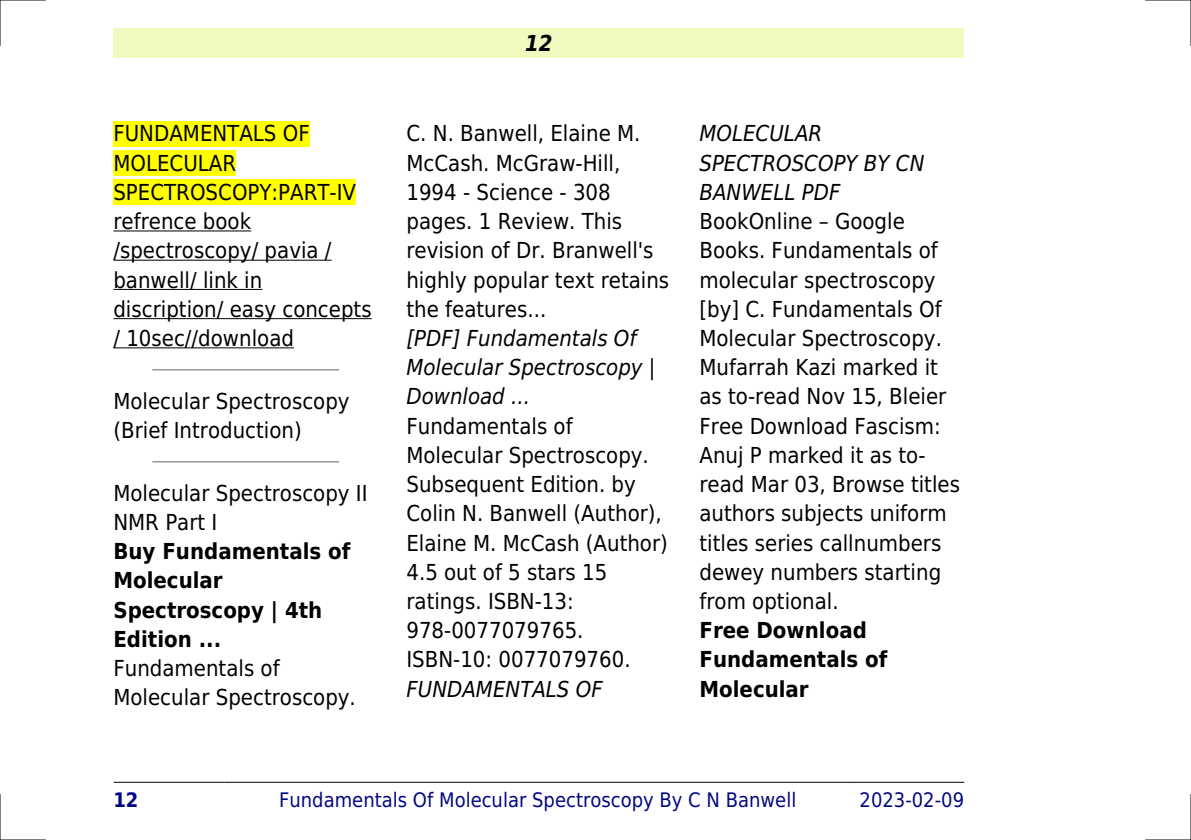
<style>
.page{position:relative;width:1191px;height:840px;background:#fff}
.page>*{position:absolute;margin:0;border:0;box-sizing:border-box;transform-origin:0 0}
.t1{font:22px/29.2px "DejaVu Sans Condensed";color:#000}
.t2{font:italic 22px/29.2px "DejaVu Sans Condensed";color:#000}
.t3{font:700 22px/29.2px "DejaVu Sans Condensed";color:#000}
.t4{font:italic 700 22px "DejaVu Sans Condensed";color:#000}
.t5{font:20px "DejaVu Sans Condensed";color:#000880}
.t6{font:700 20px "DejaVu Sans Condensed";color:#000880}
</style>
<div class="page">
<div style="left:113px;top:28px;width:851px;height:30px;background:#effbbe"></div>
<hr style="left:114px;top:781px;width:110px;height:1px;background:#000">
<hr style="left:225px;top:781px;width:625px;height:1px;background:#000">
<hr style="left:851px;top:781px;width:113px;height:1px;background:#000">
<div style="left:113px;top:121px;width:197px;height:25px;background:#ff0"></div>
<div style="left:113px;top:150px;width:123px;height:26px;background:#ff0"></div>
<div style="left:113px;top:179px;width:243px;height:26px;background:#ff0"></div>
<hr style="left:113px;top:230px;width:138px;height:1px;background:#000">
<hr style="left:113px;top:259px;width:219px;height:1px;background:#000">
<hr style="left:113px;top:289px;width:149px;height:1px;background:#000">
<hr style="left:113px;top:318px;width:259px;height:1px;background:#000">
<hr style="left:113px;top:347px;width:181px;height:1px;background:#000">
<hr style="left:153px;top:369px;width:185px;height:1px;background:#999">
<hr style="left:153px;top:460px;width:185px;height:2px;background:#999">
<hr style="left:0;top:0;width:45px;height:1px;background:#000">
<hr style="left:1145px;top:0;width:46px;height:1px;background:#000">
<hr style="left:0;top:839px;width:45px;height:1px;background:#000">
<hr style="left:1145px;top:839px;width:46px;height:1px;background:#000">
<hr style="left:0;top:0;width:1px;height:45px;background:#000">
<hr style="left:0;top:794px;width:1px;height:45px;background:#000">
<hr style="left:1190px;top:0;width:1px;height:45px;background:#000">
<hr style="left:1190px;top:794px;width:1px;height:45px;background:#000">
<p class="t1" style="left:113px;top:119px;width:260px">FUNDAMENTALS OF<br>MOLECULAR<br>SPECTROSCOPY:PART-IV refrence book /spectroscopy/ pavia / banwell/ link in discription/ easy concepts / 10sec//download</p>
<p class="t1" style="left:113px;top:386px;width:238px">Molecular Spectroscopy (Brief Introduction)</p>
<p class="t1" style="left:113px;top:478px;width:256px">Molecular Spectroscopy II<br>NMR Part I</p>
<p class="t3" style="left:113px;top:536px;width:238px">Buy Fundamentals of<br>Molecular<br>Spectroscopy | 4th<br>Edition ...</p>
<p class="t1" style="left:113px;top:653px;width:244px">Fundamentals of<br>Molecular Spectroscopy.</p>
<p class="t4" style="left:525px;top:30px;width:29px">12</p>
<p class="t1" style="left:406px;top:119px;width:264px">C. N. Banwell, Elaine M.<br>McCash. McGraw-Hill,<br>1994 - Science - 308 pages. 1 Review. This revision of Dr. Branwell's highly popular text retains the features...</p>
<p class="t2" style="left:406px;top:323px;width:251px">[PDF] Fundamentals Of<br>Molecular Spectroscopy |<br>Download ...</p>
<p class="t1" style="left:406px;top:411px;width:263px">Fundamentals of<br>Molecular Spectroscopy.<br>Subsequent Edition. by<br>Colin N. Banwell (Author),<br>Elaine M. McCash (Author)<br>4.5 out of 5 stars 15 ratings. ISBN-13:<br>978-0077079765.<br>ISBN-10: 0077079760.</p>
<p class="t2" style="left:406px;top:674px;width:198px">FUNDAMENTALS OF</p>
<p class="t2" style="left:699px;top:119px;width:227px">MOLECULAR<br>SPECTROSCOPY BY CN<br>BANWELL PDF</p>
<p class="t1" style="left:699px;top:207px;width:262px">BookOnline Google<br>Books. Fundamentals of molecular spectroscopy [by] C. Fundamentals Of<br>Molecular Spectroscopy.<br>Mufarrah Kazi marked it as to-read Nov 15, Bleier<br>Free Download Fascism:<br>Anuj P marked it as to&shy;read Mar 03, Browse titles authors subjects uniform titles series callnumbers dewey numbers starting from optional.</p>
<p class="t3" style="left:699px;top:615px;width:189px">Free Download<br>Fundamentals of<br>Molecular</p>
<p class="t6" style="left:113px;top:787px;width:27px">12</p>
<p class="t5" style="left:279px;top:787px;width:519px">Fundamentals Of Molecular Spectroscopy By C N Banwell</p>
<p class="t5" style="left:859px;top:787px;width:106px">2023-02-09</p>
</div>
